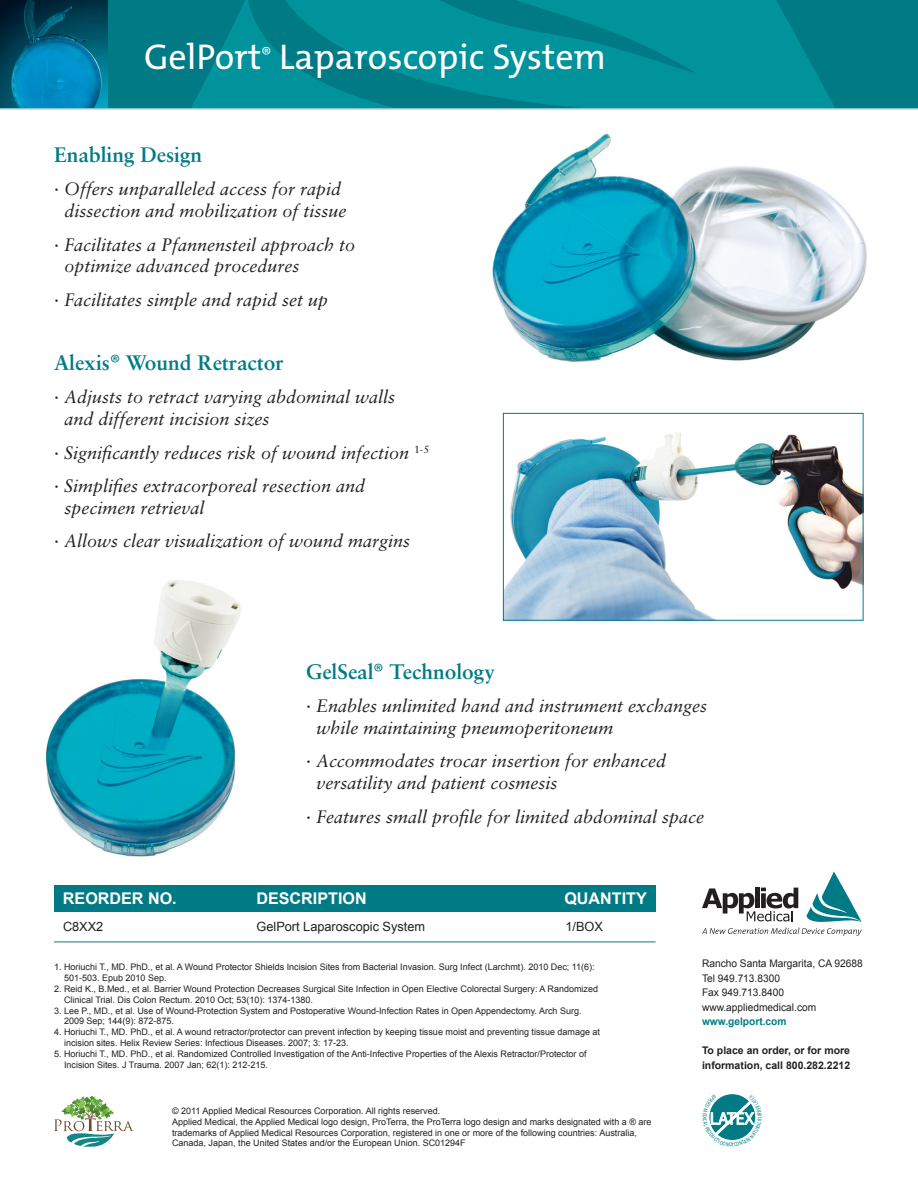
<style>
.page{position:relative;width:918px;height:1188px;background:#fff}
.page>*{position:absolute;margin:0;border:0;box-sizing:border-box;transform-origin:0 0}
.t1{font:36px "The Mix Os F";color:#fff}
.t2{font:700 21px "Sabon";color:#007b85}
.t3{font:italic 18px/21.6px "Sabon";color:#231f20}
.t4{font:17.25px "Myriad";color:#fff}
.t5{font:700 16.2px "Arial";color:#fff}
.t6{font:12.75px "Arial";color:#231f20}
.t7{font:10.5px "Arial";color:#231f20}
.t8{font:700 10.5px "Arial";color:#231f20}
.t9{font:700 10.5px "Arial";color:#007b85}
.t10{font:9px "Arial";color:#231f20}
.s1{font-family:"Myriad Pro";font-weight:400;font-size:24px}
</style>
<div class="page">
<svg style="left:702px;top:928px;width:160px;height:8px"></svg>
<svg style="left:702px;top:888px;width:96px;height:33px"></svg>
<svg style="left:806px;top:871px;width:56px;height:51px"></svg>
<svg style="left:54px;top:1096px;width:79px;height:51px"></svg>
<img style="left:0;top:0;width:108px;height:108px">
<div style="left:108px;top:0;width:810px;height:108px;background:#007b85"></div>
<svg style="left:192px;top:0;width:74px;height:108px;fill:#01939c"></svg>
<svg style="left:266px;top:0;width:569px;height:108px;fill:#01939c"></svg>
<hr style="left:0;top:108px;width:918px;height:2px;background:#8fc3cb">
<div style="left:54px;top:885px;width:602px;height:27px;background:#007b85"></div>
<hr style="left:54px;top:942px;width:602px;height:1px;background:#007b85">
<img style="left:492px;top:133px;width:375px;height:229px">
<img style="left:45px;top:580px;width:197px;height:277px">
<img style="left:505px;top:432px;width:356px;height:187px">
<div style="left:503px;top:413px;width:360px;height:208px;border:1px solid #007b85"></div>
<svg style="left:709px;top:1094px;width:47px;height:46px"></svg>
<p class="t1" style="left:144px;top:34px;width:464px">GelPort<sup>®</sup> Laparoscopic System</p>
<p class="t2" style="left:54px;top:141px;width:150px">Enabling Design</p>
<p class="t3" style="left:54px;top:178px;width:294px;text-align:center">· Offers unparalleled access for rapid dissection and mobilization of tissue</p>
<p class="t3" style="left:64px;top:233px;width:292px;text-indent:-10px">· Facilitates a Pfannensteil approach to optimize advanced procedures</p>
<p class="t3" style="left:54px;top:289px;width:276px">· Facilitates simple and rapid set up</p>
<p class="t2" style="left:54px;top:349px;width:231px">Alexis<span class="s1">®</span> Wound Retractor</p>
<p class="t3" style="left:64px;top:386px;width:332px;text-indent:-10px">· Adjusts to retract varying abdominal walls and different incision sizes</p>
<p class="t3" style="left:54px;top:441px;width:377px">· Significantly reduces risk of wound infection <sup>1-5</sup></p>
<p class="t3" style="left:64px;top:475px;width:302px;text-indent:-10px">· Simplifies extracorporeal resection and specimen retrieval</p>
<p class="t3" style="left:54px;top:530px;width:358px">· Allows clear visualization of wound margins</p>
<p class="t2" style="left:306px;top:658px;width:190px">GelSeal<span class="s1">®</span> Technology</p>
<p class="t3" style="left:316px;top:695px;width:392px;text-indent:-10px">· Enables unlimited hand and instrument exchanges while maintaining pneumoperitoneum</p>
<p class="t3" style="left:316px;top:750px;width:351px;text-indent:-10px">· Accommodates trocar insertion for enhanced versatility and patient cosmesis</p>
<p class="t3" style="left:306px;top:805px;width:400px">· Features small profile for limited abdominal space</p>
<p class="t5" style="left:63px;top:887px;width:115px">REORDER NO.</p>
<p class="t5" style="left:256px;top:887px;width:112px">DESCRIPTION</p>
<p class="t5" style="left:564px;top:887px;width:84px">QUANTITY</p>
<p class="t6" style="left:63px;top:918px;width:42px">C8XX2</p>
<p class="t6" style="left:256px;top:918px;width:170px">GelPort Laparoscopic System</p>
<p class="t6" style="left:565px;top:918px;width:39px">1/BOX</p>
<p class="t10" style="left:54px;top:961px;width:542px">1. Horiuchi T., MD. PhD., et al. A Wound Protector Shields Incision Sites from Bacterial Invasion. Surg Infect (Larchmt). 2010 Dec; 11(6):</p>
<p class="t10" style="left:64px;top:972px;width:104px">501-503. Epub 2010 Sep.</p>
<p class="t10" style="left:54px;top:983px;width:546px">2. Reid K., B.Med., et al. Barrier Wound Protection Decreases Surgical Site Infection in Open Elective Colorectal Surgery: A Randomized</p>
<p class="t10" style="left:64px;top:994px;width:251px">Clinical Trial. Dis Colon Rectum. 2010 Oct; 53(10): 1374-1380.</p>
<p class="t10" style="left:54px;top:1005px;width:529px">3. Lee P., MD., et al. Use of Wound-Protection System and Postoperative Wound-Infection Rates in Open Appendectomy. Arch Surg.</p>
<p class="t10" style="left:64px;top:1015px;width:112px">2009 Sep; 144(9): 872-875.</p>
<p class="t10" style="left:54px;top:1026px;width:548px">4. Horiuchi T., MD. PhD., et al. A wound retractor/protector can prevent infection by keeping tissue moist and preventing tissue damage at</p>
<p class="t10" style="left:64px;top:1037px;width:286px">incision sites. Helix Review Series: Infectious Diseases. 2007; 3: 17-23.</p>
<p class="t10" style="left:54px;top:1048px;width:534px">5. Horiuchi T., MD. PhD., et al. Randomized Controlled Investigation of the Anti-Infective Properties of the Alexis Retractor/Protector of</p>
<p class="t10" style="left:64px;top:1059px;width:206px">Incision Sites. J Trauma. 2007 Jan; 62(1): 212-215.</p>
<p class="t10" style="left:172px;top:1105px;width:270px">© 2011 Applied Medical Resources Corporation. All rights reserved.</p>
<p class="t10" style="left:172px;top:1116px;width:481px">Applied Medical, the Applied Medical logo design, ProTerra, the ProTerra logo design and marks designated with a ® are</p>
<p class="t10" style="left:172px;top:1126px;width:466px">trademarks of Applied Medical Resources Corporation, registered in one or more of the following countries: Australia,</p>
<p class="t10" style="left:172px;top:1137px;width:295px">Canada, Japan, the United States and/or the European Union. SC01294F</p>
<p class="t7" style="left:702px;top:957px;width:162px">Rancho Santa Margarita, CA 92688</p>
<p class="t7" style="left:702px;top:971px;width:80px">Tel 949.713.8300</p>
<p class="t7" style="left:702px;top:986px;width:84px">Fax 949.713.8400</p>
<p class="t7" style="left:702px;top:1000px;width:116px">www.appliedmedical.com</p>
<p class="t9" style="left:702px;top:1015px;width:86px">www.gelport.com</p>
<p class="t8" style="left:702px;top:1044px;width:150px">To place an order, or for more</p>
<p class="t8" style="left:702px;top:1058px;width:150px">information, call 800.282.2212</p>
<h3 class="t4" style="left:710px;top:1110px;width:46px">LATEX</h3>
</div>
